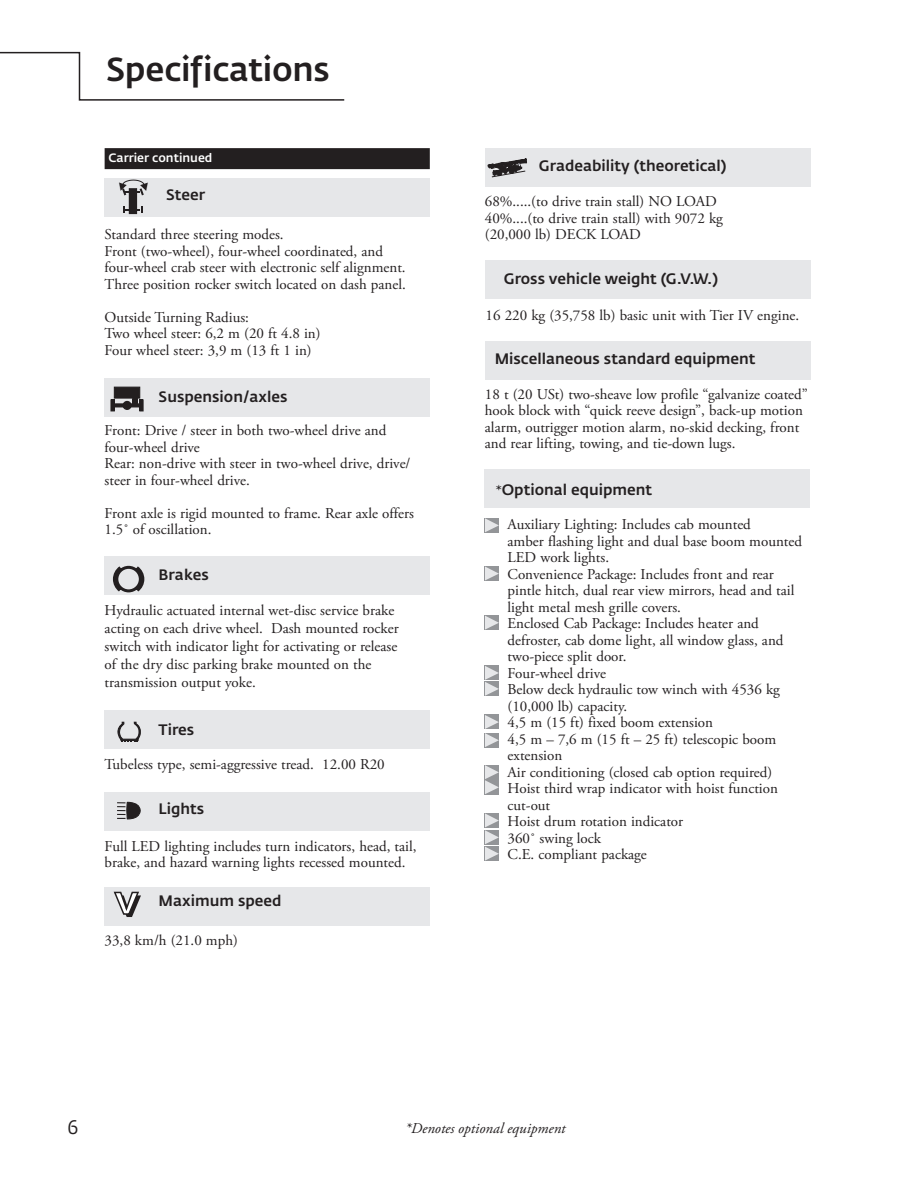
<style>
.page{position:relative;width:918px;height:1188px;background:#fff}
.page>*{position:absolute;margin:0;border:0;box-sizing:border-box;transform-origin:0 0}
.t1{font:500 33px "Fedra Sans Pro";letter-spacing:-.01em;color:#231f20}
.t2{font:19.5px "Fedra Sans Pro";color:#231f20}
.t3{font:15px/16.5px "Adobe Garamond Pro";color:#231f20}
.t4{font:500 15px "Fedra Sans Pro";color:#231f20}
.t5{font:italic 15px "Adobe Garamond Pro";color:#231f20}
.t6{font:500 12px "Fedra Sans Pro";color:#fff}
.s1{font-family:"Adobe Garamond Pro";font-weight:700}
</style>
<div class="page">
<svg style="left:0;top:51px;width:345px;height:50px"></svg>
<div style="left:485px;top:260px;width:325px;height:39px;background:#e6e7e9"></div>
<div style="left:485px;top:341px;width:325px;height:39px;background:#e6e7e9"></div>
<div style="left:105px;top:710px;width:325px;height:39px;background:#e6e7e9"></div>
<svg style="left:117px;top:722px;width:24px;height:20px"></svg>
<div style="left:105px;top:556px;width:325px;height:39px;background:#e6e7e9"></div>
<svg style="left:113px;top:566px;width:31px;height:26px"></svg>
<div style="left:105px;top:792px;width:325px;height:39px;background:#e6e7e9"></div>
<svg style="left:117px;top:802px;width:24px;height:18px"></svg>
<div style="left:105px;top:887px;width:325px;height:39px;background:#e6e7e9"></div>
<svg style="left:114px;top:892px;width:27px;height:25px"></svg>
<div style="left:485px;top:148px;width:325px;height:39px;background:#e6e7e9"></div>
<svg style="left:488px;top:158px;width:39px;height:19px"></svg>
<div style="left:105px;top:148px;width:325px;height:21px;background:#231f20"></div>
<div style="left:105px;top:378px;width:325px;height:39px;background:#e6e7e9"></div>
<svg style="left:110px;top:395px;width:34px;height:16px"></svg>
<div style="left:114px;top:387px;width:26px;height:12px;background:#231f20;border:1px solid #231f20"></div>
<div style="left:105px;top:178px;width:325px;height:39px;background:#e6e7e9"></div>
<svg style="left:123px;top:207px;width:20px;height:6px"></svg>
<div style="left:129px;top:189px;width:8px;height:25px;background:#231f20"></div>
<svg style="left:119px;top:180px;width:29px;height:15px"></svg>
<div style="left:485px;top:469px;width:325px;height:39px;background:#e6e7e9"></div>
<svg style="left:485px;top:518px;width:14px;height:14px"></svg>
<svg style="left:485px;top:566px;width:14px;height:14px"></svg>
<svg style="left:485px;top:616px;width:14px;height:14px"></svg>
<svg style="left:485px;top:666px;width:14px;height:30px"></svg>
<svg style="left:485px;top:715px;width:14px;height:32px"></svg>
<svg style="left:485px;top:765px;width:14px;height:29px"></svg>
<svg style="left:485px;top:813px;width:14px;height:48px"></svg>
<h1 class="t1" style="left:106px;top:49px;width:225px">Specifications</h1>
<p class="t6" style="left:108px;top:151px;width:106px">Carrier continued</p>
<p class="t4" style="left:166px;top:185px;width:41px">Steer</p>
<p class="t3" style="left:105px;top:227px;width:303px">Standard three steering modes.<br>Front (two-wheel), four-wheel coordinated, and four-wheel crab steer with electronic self alignment.<br>Three position rocker switch located on dash panel.</p>
<p class="t3" style="left:105px;top:309px;width:217px">Outside Turning Radius:<br>Two wheel steer: 6,2 m (20 ft 4.8 in)<br>Four wheel steer: 3,9 m (13 ft 1 in)</p>
<p class="t4" style="left:159px;top:388px;width:130px">Suspension/axles</p>
<p class="t3" style="left:105px;top:423px;width:307px">Front: Drive / steer in both two-wheel drive and four-wheel drive<br>Rear: non-drive with steer in two-wheel drive, drive/ steer in four-wheel drive.</p>
<p class="t3" style="left:105px;top:505px;width:311px">Front axle is rigid mounted to frame. Rear axle offers<br>1.5˚ of oscillation.</p>
<p class="t4" style="left:159px;top:566px;width:52px">Brakes</p>
<p class="t3" style="left:105px;top:602px;width:296px;line-height:18px">Hydraulic actuated internal wet-disc service brake acting on each drive wheel. Dash mounted rocker switch with indicator light for activating or release of the dry disc parking brake mounted on the transmission output yoke.</p>
<p class="t4" style="left:159px;top:720px;width:37px">Tires</p>
<p class="t3" style="left:105px;top:757px;width:282px">Tubeless type, semi-aggressive tread. 12.00 R20</p>
<p class="t4" style="left:159px;top:799px;width:47px">Lights</p>
<p class="t3" style="left:105px;top:838px;width:313px">Full LED lighting includes turn indicators, head, tail, brake, and hazard warning lights recessed mounted.</p>
<p class="t4" style="left:159px;top:891px;width:124px">Maximum speed</p>
<p class="t3" style="left:105px;top:933px;width:135px">33,8 km/h (21.0 mph)</p>
<p class="t4" style="left:539px;top:157px;width:189px">Gradeability (theoretical)</p>
<p class="t3" style="left:485px;top:194px;width:240px">68%.....(to drive train stall) NO LOAD<br>40%....(to drive train stall) with 9072 kg (20,000 lb) DECK LOAD</p>
<p class="t4" style="left:504px;top:270px;width:216px">Gross vehicle weight (G.V.W.)</p>
<p class="t3" style="left:486px;top:308px;width:315px">16 220 kg (35,758 lb) basic unit with Tier IV engine.</p>
<p class="t4" style="left:495px;top:349px;width:262px">Miscellaneous standard equipment</p>
<p class="t3" style="left:485px;top:386px;width:324px">18 t (20 USt) two-sheave low profile “galvanize coated” hook block with “quick reeve design”, back-up motion alarm, outrigger motion alarm, no-skid decking, front and rear lifting, towing, and tie-down lugs.</p>
<p class="t4" style="left:496px;top:480px;width:158px"><span class="s1">*</span>Optional equipment</p>
<p class="t3" style="left:508px;top:517px;width:296px">Auxiliary Lighting: Includes cab mounted<br>amber flashing light and dual base boom mounted<br>LED work lights.<br>Convenience Package: Includes front and rear pintle hitch, dual rear view mirrors, head and tail light metal mesh grille covers.<br>Enclosed Cab Package: Includes heater and defroster, cab dome light, all window glass, and two-piece split door.<br>Four-wheel drive<br>Below deck hydraulic tow winch with 4536 kg (10,000 lb) capacity.<br>4,5 m (15 ft) fixed boom extension<br>4,5 m – 7,6 m (15 ft – 25 ft) telescopic boom extension<br>Air conditioning (closed cab option required)<br>Hoist third wrap indicator with hoist function cut-out<br>Hoist drum rotation indicator<br>360˚ swing lock<br>C.E. compliant package</p>
<h2 class="t2" style="left:68px;top:1115px;width:13px">6</h2>
<p class="t5" style="left:405px;top:1119px;width:162px">*Denotes optional equipment</p>
</div>
